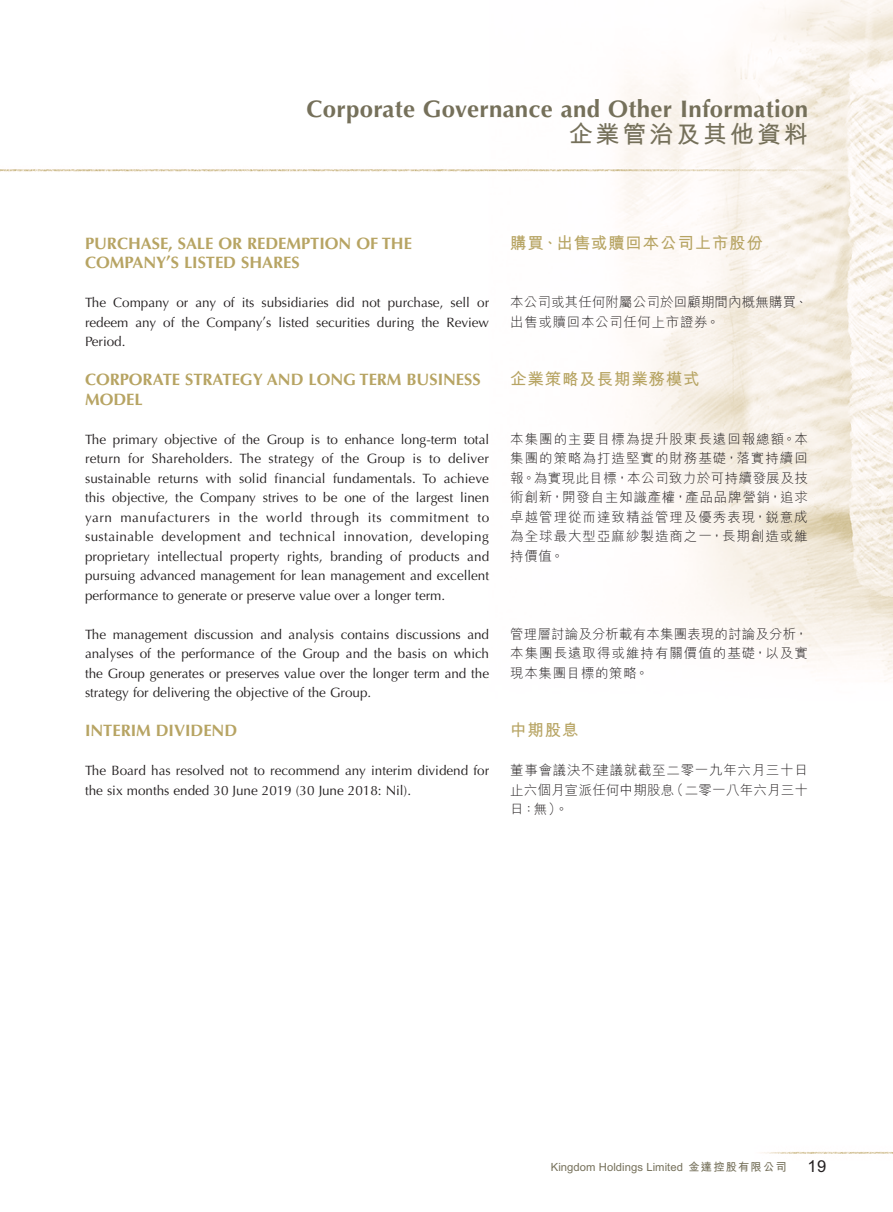
<style>
.page{position:relative;width:893px;height:1212px;background:#fff}
.page>*{position:absolute;margin:0;border:0;box-sizing:border-box;transform-origin:0 0}
.t1{font:700 24px "Optima LT Std";letter-spacing:.015em;color:#75705a}
.t2{font:700 24px "M Hei HK";letter-spacing:.12em;color:#75705a}
.Heading_1{font:700 16.5px/19.5px "Optima LT Std";color:#b7a463}
.C_Heading_1{font:700 16.5px "M Hei HK";letter-spacing:.05em;color:#b7a463}
.t3{font:700 16.5px "M Hei HK";color:#231f20}
.Body_Text{font:13.5px/19.5px "Optima LT Std";color:#231f20;text-align:justify}
.Body_Text-2{font:300 13.5px/19.5px "M Hei HK";letter-spacing:.05em;color:#231f20;text-align:justify}
.C_Body_Text{font:300 13.5px/19.5px "M Hei HK";letter-spacing:.01em;color:#231f20}
.t4{font:700 11.25px "M Hei HK";letter-spacing:.005em;color:#75705a}
</style>
<div class="page">
<img style="left:0;top:0;width:893px;height:1154px">
<p class="t1" style="left:306px;top:95px;width:503px">Corporate Governance and Other Information</p>
<p class="t2" style="left:569px;top:117px;width:241px">企業管治及其他資料</p>
<p class="Heading_1" style="left:85px;top:233px;width:328px">PURCHASE, SALE OR REDEMPTION OF THE<br>COMPANY’S LISTED SHARES</p>
<p class="Body_Text" style="left:85px;top:293px;width:406px">The Company or any of its subsidiaries did not purchase, sell or redeem any of the Company’s listed securities during the Review Period.</p>
<p class="Heading_1" style="left:85px;top:370px;width:397px">CORPORATE STRATEGY AND LONG TERM BUSINESS<br>MODEL</p>
<p class="Body_Text" style="left:85px;top:429px;width:406px">The primary objective of the Group is to enhance long-term total return for Shareholders. The strategy of the Group is to deliver sustainable returns with solid financial fundamentals. To achieve this objective, the Company strives to be one of the largest linen yarn manufacturers in the world through its commitment to sustainable development and technical innovation, developing proprietary intellectual property rights, branding of products and pursuing advanced management for lean management and excellent performance to generate or preserve value over a longer term.</p>
<p class="Body_Text" style="left:85px;top:624px;width:406px">The management discussion and analysis contains discussions and analyses of the performance of the Group and the basis on which the Group generates or preserves value over the longer term and the strategy for delivering the objective of the Group.</p>
<p class="Heading_1" style="left:85px;top:721px;width:154px">INTERIM DIVIDEND</p>
<p class="Body_Text" style="left:85px;top:761px;width:406px">The Board has resolved not to recommend any interim dividend for the six months ended 30 June 2019 (30 June 2018: Nil).</p>
<p class="C_Heading_1" style="left:510px;top:231px;width:254px">購買、出售或贖回本公司上市股份</p>
<p class="C_Body_Text" style="left:510px;top:292px;width:299px">本公司或其任何附屬公司於回顧期間內概無購買、出售或贖回本公司任何上市證券。</p>
<p class="C_Heading_1" style="left:510px;top:367px;width:191px">企業策略及長期業務模式</p>
<p class="Body_Text-2" style="left:510px;top:429px;width:299px">本集團的主要目標為提升股東長遠回報總額。本集團的策略為打造堅實的財務基礎，落實持續回報。為實現此目標，本公司致力於可持續發展及技術創新，開發自主知識產權，產品品牌營銷，追求卓越管理從而達致精益管理及優秀表現，銳意成為全球最大型亞麻紗製造商之一，長期創造或維持價值。</p>
<p class="Body_Text-2" style="left:510px;top:624px;width:299px">管理層討論及分析載有本集團表現的討論及分析，本集團長遠取得或維持有關價值的基礎，以及實現本集團目標的策略。</p>
<p class="C_Heading_1" style="left:510px;top:718px;width:70px">中期股息</p>
<p class="Body_Text-2" style="left:510px;top:760px;width:299px">董事會議決不建議就截至二零一九年六月三十日止六個月宣派任何中期股息（二零一八年六月三十日：無）。</p>
<p class="t4" style="left:551px;top:1158px;width:237px">Kingdom Holdings Limited 金達控股有限公司</p>
<p class="t3" style="left:807px;top:1153px;width:20px">19</p>
</div>
